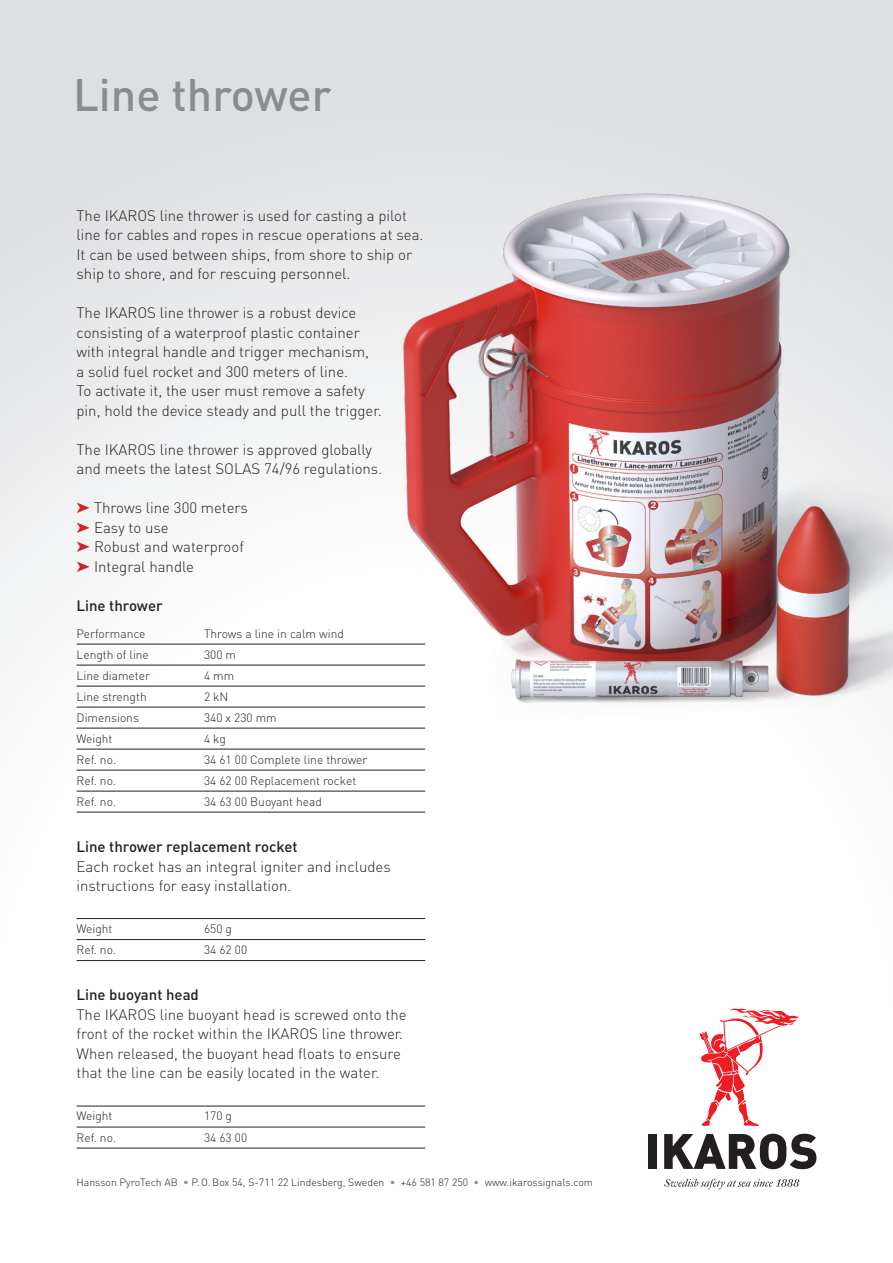
<style>
.page{position:relative;width:893px;height:1263px;background:#fff}
.page>*{position:absolute;margin:0;border:0;box-sizing:border-box;transform-origin:0 0}
.t1{font:500 45px "DIN Pro";color:#8a8c8f}
.t2{font:300 15px/19.5px "DIN Pro";color:#231f20}
.t3{font:500 15px "DIN Pro";color:#231f20}
.t4{font:300 12px "DIN Pro";color:#231f20}
.t5{font:300 10.5px "DIN Pro";color:#231f20}
.s1{color:#d1232a}
.s2{color:#8a8c8f}
</style>
<div class="page">
<div style="left:0;top:0;width:893px;height:1029px;background:linear-gradient(to bottom,#dddee0,#fff)"></div>
<div style="left:648px;top:1134px;width:9px;height:35px;background:#231f20"></div>
<svg style="left:664px;top:1134px;width:152px;height:35px"></svg>
<svg style="left:699px;top:1008px;width:100px;height:118px"></svg>
<svg style="left:664px;top:1179px;width:135px;height:10px"></svg>
<img style="left:380px;top:160px;width:513px;height:562px">
<hr style="left:77px;top:644px;width:348px;height:1px;background:#231f20">
<hr style="left:77px;top:665px;width:348px;height:1px;background:#231f20">
<hr style="left:77px;top:686px;width:348px;height:1px;background:#231f20">
<hr style="left:77px;top:707px;width:348px;height:1px;background:#231f20">
<hr style="left:77px;top:728px;width:348px;height:1px;background:#231f20">
<hr style="left:77px;top:749px;width:348px;height:1px;background:#231f20">
<hr style="left:77px;top:770px;width:348px;height:1px;background:#231f20">
<hr style="left:77px;top:791px;width:348px;height:1px;background:#231f20">
<hr style="left:77px;top:812px;width:348px;height:1px;background:#231f20">
<hr style="left:77px;top:918px;width:348px;height:1px;background:#231f20">
<hr style="left:77px;top:939px;width:348px;height:1px;background:#231f20">
<hr style="left:77px;top:960px;width:348px;height:1px;background:#231f20">
<hr style="left:77px;top:1106px;width:348px;height:1px;background:#231f20">
<hr style="left:77px;top:1127px;width:348px;height:1px;background:#231f20">
<hr style="left:77px;top:1148px;width:348px;height:1px;background:#231f20">
<p class="t1" style="left:73px;top:64px;width:260px">Line thrower</p>
<p class="t2" style="left:77px;top:205px;width:349px">The IKAROS line thrower is used for casting a pilot line for cables and ropes in rescue operations at sea.<br>It can be used between ships, from shore to ship or ship to shore, and for rescuing personnel.</p>
<p class="t2" style="left:77px;top:303px;width:307px">The IKAROS line thrower is a robust device consisting of a waterproof plastic container with integral handle and trigger mechanism,<br>a solid fuel rocket and 300 meters of line.<br>To activate it, the user must remove a safety pin, hold the device steady and pull the trigger.</p>
<p class="t2" style="left:77px;top:439px;width:307px">The IKAROS line thrower is approved globally and meets the latest SOLAS 74/96 regulations.</p>
<p class="t2" style="left:77px;top:498px;width:173px"><span class="s1">➤</span> Throws line 300 meters</p>
<p class="t2" style="left:77px;top:517px;width:94px"><span class="s1">➤</span> Easy to use</p>
<p class="t2" style="left:77px;top:537px;width:169px"><span class="s1">➤</span> Robust and waterproof</p>
<p class="t2" style="left:77px;top:556px;width:119px"><span class="s1">➤</span> Integral handle</p>
<p class="t3" style="left:77px;top:595px;width:88px">Line thrower</p>
<p class="t4" style="left:77px;top:625px;width:70px">Performance</p>
<p class="t4" style="left:204px;top:625px;width:141px">Throws a line in calm wind</p>
<p class="t4" style="left:77px;top:646px;width:74px">Length of line</p>
<p class="t4" style="left:204px;top:646px;width:34px">300 m</p>
<p class="t4" style="left:77px;top:667px;width:75px">Line diameter</p>
<p class="t4" style="left:204px;top:667px;width:32px">4 mm</p>
<p class="t4" style="left:77px;top:688px;width:72px">Line strength</p>
<p class="t4" style="left:204px;top:688px;width:26px">2 kN</p>
<p class="t4" style="left:77px;top:709px;width:64px">Dimensions</p>
<p class="t4" style="left:204px;top:709px;width:74px">340 x 230 mm</p>
<p class="t4" style="left:77px;top:730px;width:37px">Weight</p>
<p class="t4" style="left:204px;top:730px;width:23px">4 kg</p>
<p class="t4" style="left:77px;top:751px;width:41px">Ref. no.</p>
<p class="t4" style="left:204px;top:751px;width:165px">34 61 00 Complete line thrower</p>
<p class="t4" style="left:77px;top:772px;width:41px">Ref. no.</p>
<p class="t4" style="left:204px;top:772px;width:154px">34 62 00 Replacement rocket</p>
<p class="t4" style="left:77px;top:793px;width:41px">Ref. no.</p>
<p class="t4" style="left:204px;top:793px;width:119px">34 63 00 Buoyant head</p>
<p class="t3" style="left:77px;top:836px;width:223px">Line thrower replacement rocket</p>
<p class="t2" style="left:77px;top:856px;width:316px">Each rocket has an integral igniter and includes instructions for easy installation.</p>
<p class="t4" style="left:77px;top:920px;width:37px">Weight</p>
<p class="t4" style="left:204px;top:920px;width:30px">650 g</p>
<p class="t4" style="left:77px;top:941px;width:41px">Ref. no.</p>
<p class="t4" style="left:204px;top:941px;width:45px">34 62 00</p>
<p class="t3" style="left:77px;top:985px;width:124px">Line buoyant head</p>
<p class="t2" style="left:77px;top:1004px;width:332px">The IKAROS line buoyant head is screwed onto the front of the rocket within the IKAROS line thrower.<br>When released, the buoyant head floats to ensure that the line can be easily located in the water.</p>
<p class="t4" style="left:77px;top:1108px;width:37px">Weight</p>
<p class="t4" style="left:204px;top:1108px;width:30px">170 g</p>
<p class="t4" style="left:77px;top:1129px;width:41px">Ref. no.</p>
<p class="t4" style="left:204px;top:1129px;width:45px">34 63 00</p>
<p class="t5" style="left:77px;top:1175px;width:518px">Hansson PyroTech AB <span class="s2">•</span> P. O. Box 54, S-711 22 Lindesberg, Sweden <span class="s2">•</span> +46 581 87 250 <span class="s2">•</span> www.ikarossignals.com</p>
</div>
